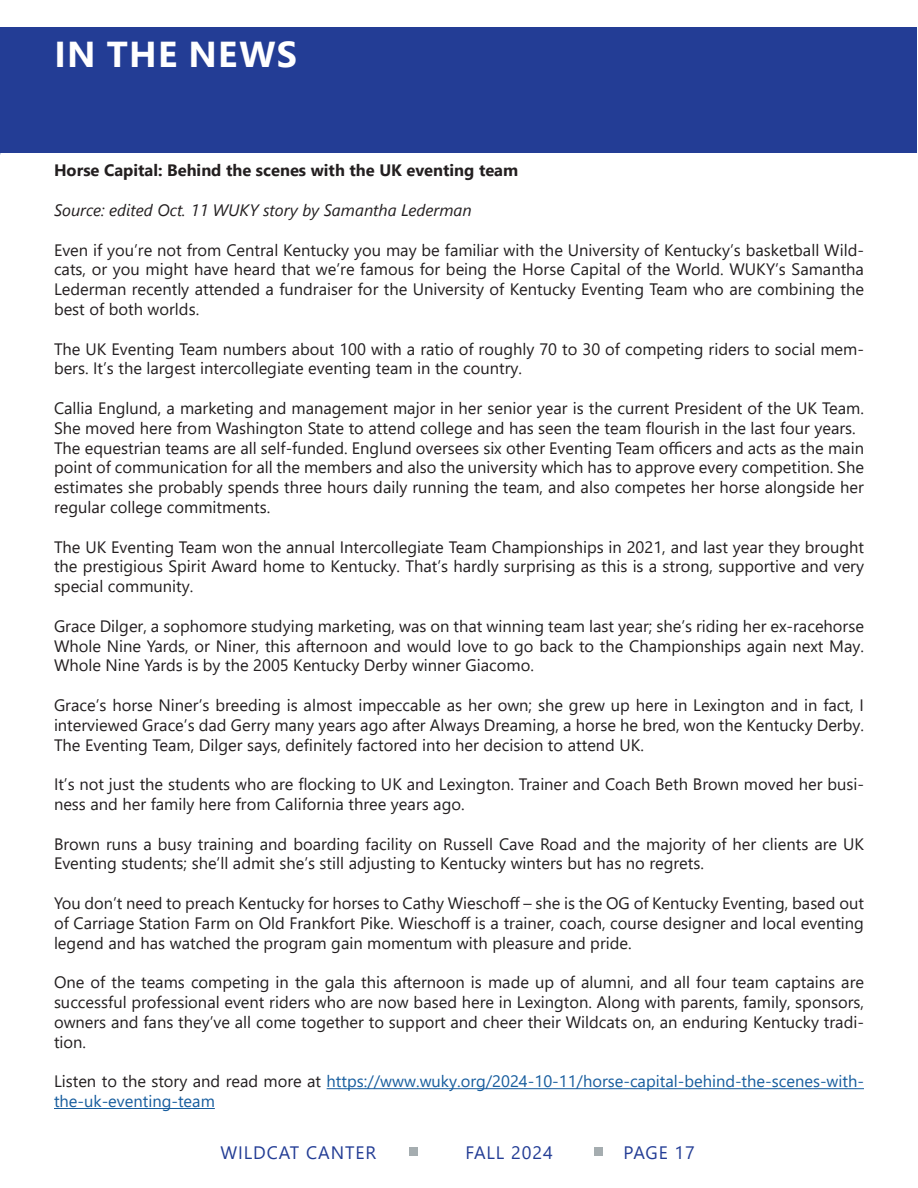
<style>
.page{position:relative;width:918px;height:1188px;background:#fff}
.page>*{position:absolute;margin:0;border:0;box-sizing:border-box;transform-origin:0 0}
.t1{font:700 36px "Segoe UI";letter-spacing:.035em;color:#fff}
.t2{font:18px "Segoe UI";letter-spacing:.05em;color:#233d95}
.t3{font:16.5px/19.8px "Segoe UI";color:#231f20;text-align:justify}
.t4{font:16.5px/19.8px "Segoe UI";color:#175d9e}
.t5{font:700 16.5px "Segoe UI";color:#231f20}
.t6{font:italic 16.5px "Segoe UI";color:#231f20}
.s1{color:#231f20}
</style>
<div class="page">
<div style="left:409px;top:1148px;width:9px;height:8px;background:#a5adb0"></div>
<div style="left:594px;top:1148px;width:9px;height:8px;background:#a5adb0"></div>
<div style="left:0;top:27px;width:917px;height:126px;background:#233d95"></div>
<hr style="left:327px;top:1088px;width:537px;height:1px;background:#175d9e">
<hr style="left:54px;top:1108px;width:161px;height:1px;background:#175d9e">
<p class="t1" style="left:55px;top:21px;width:244px">IN THE NEWS</p>
<p class="t5" style="left:54px;top:155px;width:466px">Horse Capital: Behind the scenes with the UK eventing team</p>
<p class="t6" style="left:54px;top:195px;width:419px">Source: edited Oct. 11 WUKY story by Samantha Lederman</p>
<p class="t3" style="left:54px;top:238px;width:812px">Even if you’re not from Central Kentucky you may be familiar with the University of Kentucky’s basketball Wild&shy;cats, or you might have heard that we’re famous for being the Horse Capital of the World. WUKY’s Samantha Lederman recently attended a fundraiser for the University of Kentucky Eventing Team who are combining the best of both worlds.</p>
<p class="t3" style="left:54px;top:337px;width:812px">The UK Eventing Team numbers about 100 with a ratio of roughly 70 to 30 of competing riders to social mem&shy;bers. It’s the largest intercollegiate eventing team in the country.</p>
<p class="t3" style="left:54px;top:397px;width:812px">Callia Englund, a marketing and management major in her senior year is the current President of the UK Team.<br>She moved here from Washington State to attend college and has seen the team flourish in the last four years.</p>
<p class="t3" style="left:54px;top:436px;width:812px">The equestrian teams are all self-funded. Englund oversees six other Eventing Team officers and acts as the main point of communication for all the members and also the university which has to approve every competition. She estimates she probably spends three hours daily running the team, and also competes her horse alongside her regular college commitments.</p>
<p class="t3" style="left:54px;top:535px;width:812px">The UK Eventing Team won the annual Intercollegiate Team Championships in 2021, and last year they brought the prestigious Spirit Award home to Kentucky. That’s hardly surprising as this is a strong, supportive and very special community.</p>
<p class="t3" style="left:54px;top:615px;width:812px">Grace Dilger, a sophomore studying marketing, was on that winning team last year; she’s riding her ex-racehorse Whole Nine Yards, or Niner, this afternoon and would love to go back to the Championships again next May.<br>Whole Nine Yards is by the 2005 Kentucky Derby winner Giacomo.</p>
<p class="t3" style="left:54px;top:694px;width:812px">Grace’s horse Niner’s breeding is almost impeccable as her own; she grew up here in Lexington and in fact, I interviewed Grace’s dad Gerry many years ago after Always Dreaming, a horse he bred, won the Kentucky Derby.<br>The Eventing Team, Dilger says, definitely factored into her decision to attend UK.</p>
<p class="t3" style="left:54px;top:773px;width:812px">It’s not just the students who are flocking to UK and Lexington. Trainer and Coach Beth Brown moved her busi&shy;ness and her family here from California three years ago.</p>
<p class="t3" style="left:54px;top:832px;width:812px">Brown runs a busy training and boarding facility on Russell Cave Road and the majority of her clients are UK<br>Eventing students; she’ll admit she’s still adjusting to Kentucky winters but has no regrets.</p>
<p class="t3" style="left:54px;top:892px;width:812px">You don’t need to preach Kentucky for horses to Cathy Wieschoff – she is the OG of Kentucky Eventing, based out of Carriage Station Farm on Old Frankfort Pike. Wieschoff is a trainer, coach, course designer and local eventing legend and has watched the program gain momentum with pleasure and pride.</p>
<p class="t3" style="left:54px;top:971px;width:812px">One of the teams competing in the gala this afternoon is made up of alumni, and all four team captains are successful professional event riders who are now based here in Lexington. Along with parents, family, sponsors, owners and fans they’ve all come together to support and cheer their Wildcats on, an enduring Kentucky tradi&shy;tion.</p>
<p class="t4" style="left:54px;top:1070px;width:812px"><span class="s1">Listen to the story and read more at</span> https://www.wuky.org/2024-10-11/horse-capital-behind-the-scenes-with&shy;the-uk-eventing-team</p>
<p class="t2" style="left:220px;top:1135px;width:157px">WILDCAT CANTER</p>
<p class="t2" style="left:465px;top:1135px;width:89px">FALL 2024</p>
<p class="t2" style="left:624px;top:1135px;width:73px">PAGE 17</p>
</div>
